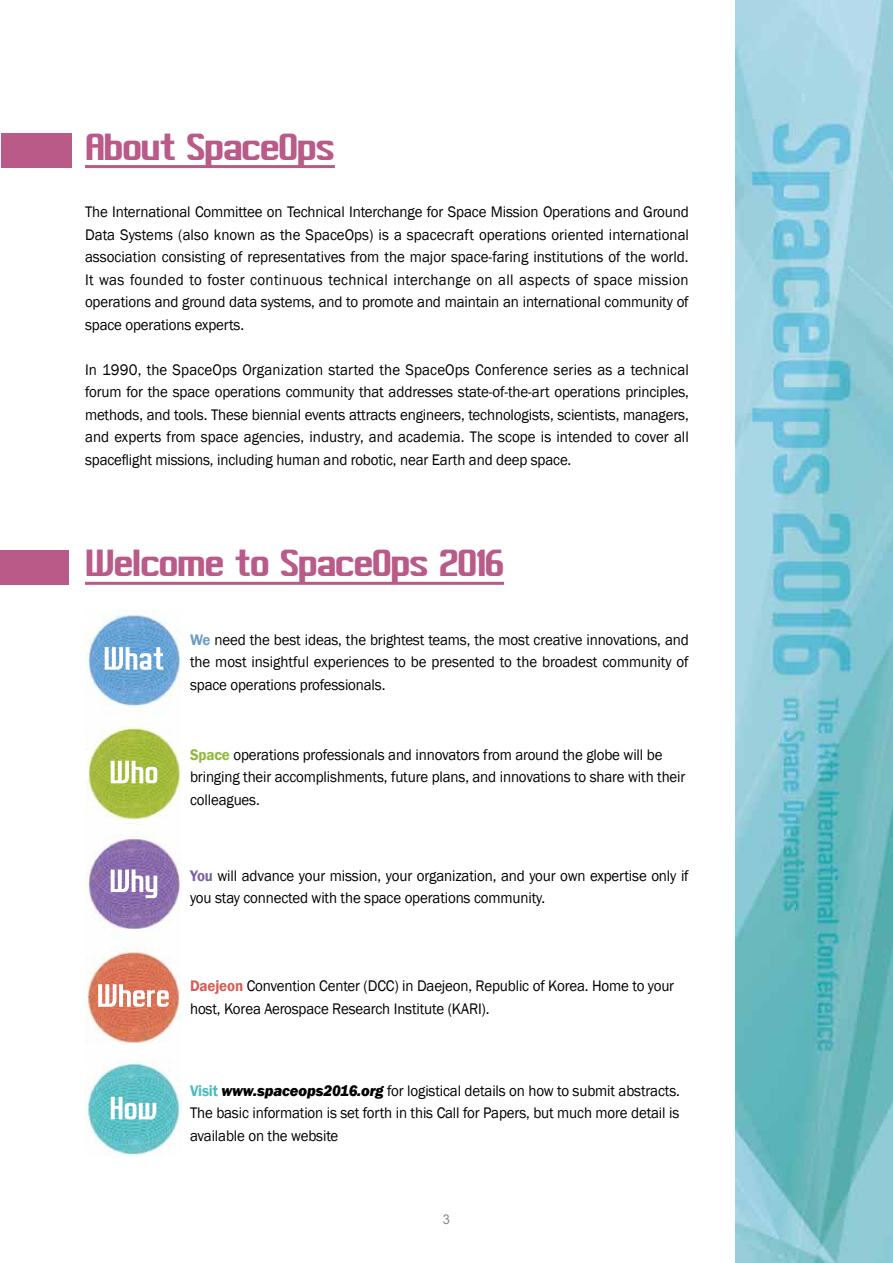
<style>
.page{position:relative;width:893px;height:1263px;background:#fff}
.page>*{position:absolute;margin:0;border:0;box-sizing:border-box;transform-origin:0 0}
.t1{font:37.5px "Mac Type";letter-spacing:-.025em;color:#b95a89;scale:.95 1}
.t2{font:15.75px/22.5px "Franklin Gothic";letter-spacing:-.01em;color:#000;text-align:justify;scale:.95 1}
.t3{font:13.5px "Arial";color:#898989;scale:.95 1}
.s1{font-weight:600;color:#6e9bc5}
.s2{font-weight:600;color:#90b83d}
.s3{font-weight:600;color:#7b639f}
.s4{font-weight:600;color:#d45e55}
.s5{font-weight:600;color:#49bcbd}
.s6{font-weight:800;font-style:italic}
</style>
<div class="page">
<img style="left:736px;top:0;width:157px;height:1263px">
<hr style="left:85px;top:165px;width:250px;height:3px;background:#b95a89">
<hr style="left:85px;top:582px;width:419px;height:3px;background:#b95a89">
<img style="left:85px;top:610px;width:96px;height:546px">
<svg style="left:105px;top:647px;width:58px;height:23px"></svg>
<svg style="left:111px;top:761px;width:46px;height:22px"></svg>
<svg style="left:111px;top:869px;width:46px;height:29px"></svg>
<svg style="left:98px;top:984px;width:71px;height:23px"></svg>
<svg style="left:111px;top:1097px;width:45px;height:22px"></svg>
<div style="left:1px;top:134px;width:70px;height:34px;background:#b95a89"></div>
<div style="left:0;top:551px;width:68px;height:34px;background:#b95a89"></div>
<h1 class="t1" style="left:85px;top:133px;width:264px">About SpaceOps</h1>
<p class="t2" style="left:85px;top:201px;width:637px">The International Committee on Technical Interchange for Space Mission Operations and Ground Data Systems (also known as the SpaceOps) is a spacecraft operations oriented international association consisting of representatives from the major space-faring institutions of the world.<br>It was founded to foster continuous technical interchange on all aspects of space mission operations and ground data systems, and to promote and maintain an international community of space operations experts.</p>
<p class="t2" style="left:85px;top:359px;width:637px">In 1990, the SpaceOps Organization started the SpaceOps Conference series as a technical forum for the space operations community that addresses state-of-the-art operations principles, methods, and tools. These biennial events attracts engineers, technologists, scientists, managers, and experts from space agencies, industry, and academia. The scope is intended to cover all spaceflight missions, including human and robotic, near Earth and deep space.</p>
<h1 class="t1" style="left:85px;top:550px;width:442px">Welcome to SpaceOps 2016</h1>
<p class="t2" style="left:190px;top:628px;width:526px"><span class="s1">We</span> need the best ideas, the brightest teams, the most creative innovations, and the most insightful experiences to be presented to the broadest community of space operations professionals.</p>
<p class="t2" style="left:190px;top:743px;width:523px;text-align:left"><span class="s2">Space</span> operations professionals and innovators from around the globe will be bringing their accomplishments, future plans, and innovations to share with their colleagues.</p>
<p class="t2" style="left:190px;top:865px;width:526px"><span class="s3">You</span> will advance your mission, your organization, and your own expertise only if you stay connected with the space operations community.</p>
<p class="t2" style="left:190px;top:975px;width:511px"><span class="s4">Daejeon</span> Convention Center (DCC) in Daejeon, Republic of Korea. Home to your host, Korea Aerospace Research Institute (KARI).</p>
<p class="t2" style="left:190px;top:1080px;width:517px"><span class="s5">Visit</span> <span class="s6">www.spaceops2016.org</span> for logistical details on how to submit abstracts.<br>The basic information is set forth in this Call for Papers, but much more detail is available on the website</p>
<p class="t3" style="left:443px;top:1210px;width:9px">3</p>
</div>
